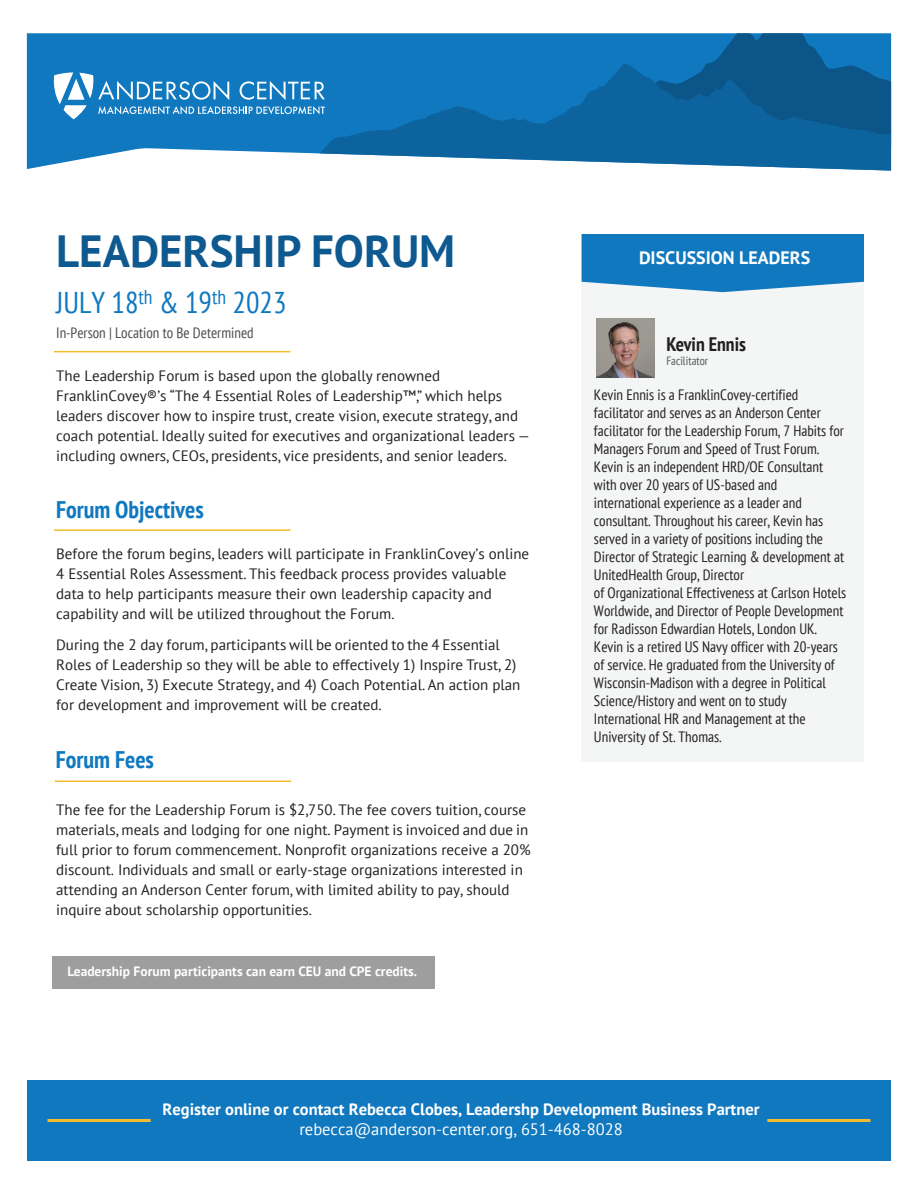
<style>
.page{position:relative;width:918px;height:1188px;background:#fff}
.page>*{position:absolute;margin:0;border:0;box-sizing:border-box;transform-origin:0 0}
.t1{font:700 45px "PT Sans";color:#0e598f}
.t2{font:30px "PT Sans Narrow";color:#1078bf}
.t3{font:700 condensed 24px "PT Sans";color:#1078bf}
.t4{font:700 condensed 19.5px "PT Sans";color:#231f20}
.t5{font:700 18px "PT Sans";color:#fff}
.t6{font:16.5px/19.8px "PT Sans";color:#fff;text-align:center}
.Universal_Body{font:15px/20px "PT Sans";color:#231f20}
.t7{font:condensed 15px/18px "PT Sans";color:#231f20}
.t8{font:condensed 15px "PT Sans";color:#4b4c4d}
.Universal_Body-2{font:700 13.5px "PT Sans";color:#fff}
.t9{font:condensed 12px "PT Sans";color:#57585a}
.s1{font-family:"PT Sans";font-stretch:condensed}
.s2{font-family:"PT Sans Narrow";font-stretch:normal}
.s3{font-style:inherit}
.s4{font-weight:700}
</style>
<div class="page">
<div style="left:52px;top:956px;width:383px;height:33px;background:#9e9e9e"></div>
<hr style="left:55px;top:780px;width:236px;height:2px;background:#f2bd2d">
<hr style="left:54px;top:529px;width:237px;height:2px;background:#f2bd2d">
<div style="left:582px;top:234px;width:282px;height:528px;background:#f3f6f4"></div>
<div style="left:27px;top:1080px;width:864px;height:81px;background:#1078bf"></div>
<svg style="left:582px;top:234px;width:282px;height:58px;background:#2382c3"></svg>
<hr style="left:54px;top:351px;width:237px;height:1px;background:#f2bd2d">
<hr style="left:767px;top:1119px;width:103px;height:3px;background:#f2bd2d">
<hr style="left:48px;top:1119px;width:103px;height:3px;background:#f2bd2d">
<img style="left:596px;top:318px;width:59px;height:59px">
<svg style="left:27px;top:33px;width:550px;height:136px;background:#2f89c7"></svg>
<svg style="left:577px;top:33px;width:314px;height:31px;background:#106fb0"></svg>
<svg style="left:319px;top:64px;width:572px;height:107px;background:#2173ab"></svg>
<svg style="left:54px;top:72px;width:271px;height:47px;background:#4294cc"></svg>
<p class="t1" style="left:56px;top:222px;width:401px">LEADERSHIP FORUM</p>
<p class="t2" style="left:56px;top:283px;width:232px">JULY 18<sup>th</sup> &amp; 19<sup>th</sup> <span class="s1">202</span>3</p>
<p class="t8" style="left:56px;top:324px;width:199px"><span class="s2">In-Person |</span> Location to Be Determined</p>
<p class="Universal_Body" style="left:56px;top:365px;width:476px">The Leadership Forum is based upon the globally renowned FranklinCovey®’s “The 4 Essential Roles of Leadership™,” which helps leaders discover how to inspire trust, create vision, execute strategy, and coach potential. Ideally suited for executives and organizational leaders — including owners, CEOs, presidents, vice presidents, and senior leaders.</p>
<p class="t3" style="left:56px;top:493px;width:149px">Forum Objectives</p>
<p class="Universal_Body" style="left:56px;top:543px;width:475px">Before the forum begins, leaders will participate in FranklinCovey’s online 4 Essential Roles Assessment. This feedback process provides valuable data to help participants measure their own leadership capacity and capability and will be utilized throughout the Forum.</p>
<p class="Universal_Body" style="left:56px;top:634px;width:466px">During the 2 day forum, participants will be oriented to the 4 Essential Roles of Leadership so they will be able to effectively 1) Inspire Trust, 2)<br>Create Vision, 3) Execute Strategy, and 4) Coach Potential. An action plan for development and improvement will be created.</p>
<p class="t3" style="left:56px;top:743px;width:100px">Forum Fees</p>
<p class="Universal_Body" style="left:56px;top:800px;width:476px">The fee for the Leadership Forum is $2,<span class="s3">75</span>0. The fee covers tuition, course materials, meals and lodging <span class="s3">for one night</span>. Payment is invoiced and due in full prior to forum commencement. Nonprofit organizations receive a 20% discount. Individuals and small or early-stage organizations interested in attending an Anderson Center forum, with limited ability to pay, should inquire about scholarship opportunities.</p>
<p class="Universal_Body-2" style="left:67px;top:962px;width:351px">Leadership Forum participants can earn CEU and CPE credits.</p>
<p class="t5" style="left:639px;top:246px;width:173px">DISCUSSION LEADERS</p>
<p class="t4" style="left:666px;top:331px;width:81px">Kevin Ennis</p>
<p class="t9" style="left:666px;top:353px;width:43px">Facilitator</p>
<p class="t7" style="left:594px;top:386px;width:254px">Kevin Ennis is a FranklinCovey-certified facilitator and serves as an Anderson Center facilitator for the Leadership Forum, 7 Habits for Managers Forum and Speed of Trust Forum.<br>Kevin is an independent HRD/OE Consultant with over 20 years of US-based and international experience as a leader and consultant. Throughout his career, Kevin has served in a variety of positions including the Director of Strategic Learning &amp; development at UnitedHealth Group, Director<br>of Organizational Effectiveness at Carlson Hotels Worldwide, and Director of People Development for Radisson Edwardian Hotels, London UK.<br>Kevin is a retired US Navy officer with 20-years of service. He graduated from the University of Wisconsin-Madison with a degree in Political Science/History and went on to study International HR and Management at the University of St. Thomas.</p>
<p class="t6" style="left:163px;top:1099px;width:598px"><span class="s4">Register online or contact Rebecca Clobes,</span> <span class="s4">Leadershp Development Business Partner </span>rebecca@anderson-center.org, 651-468-8028</p>
</div>
